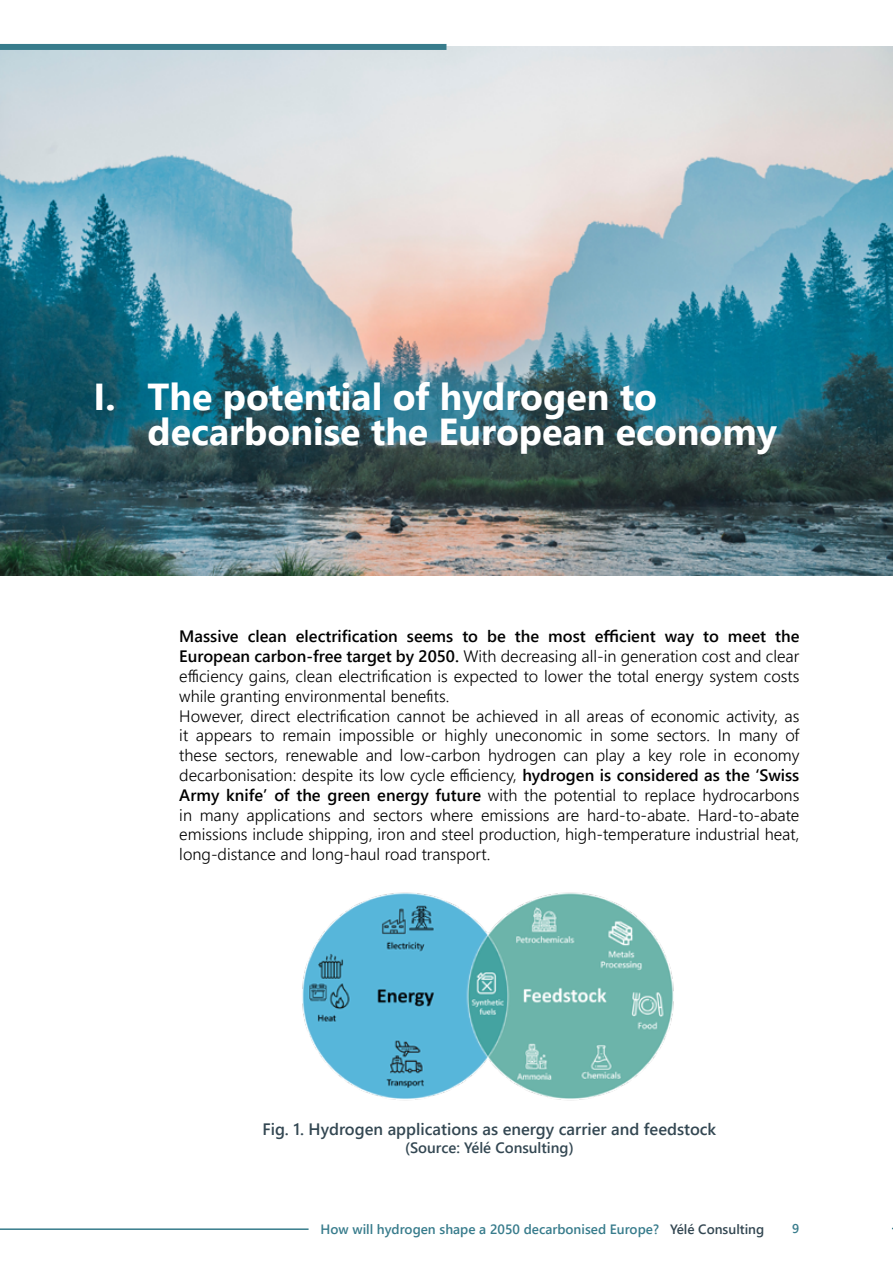
<style>
.page{position:relative;width:893px;height:1263px;background:#fff}
.page>*{position:absolute;margin:0;border:0;box-sizing:border-box;transform-origin:0 0}
.t1{font:700 37.5px/34.5px "Segoe UI";color:#fff}
.t2{font:300 16.5px/19.8px "Segoe UI";color:#000}
.t3{font:600 16.5px "Segoe UI";color:#334752}
.t4{font:600 15px "Segoe UI";color:#334752}
.t5{font:600 13.5px "Segoe UI";color:#387c8c}
.t6{font:600 12.75px "Segoe UI";color:#387c8c}
.s1{font-weight:600}
.s2{color:#334752}
</style>
<div class="page">
<img style="left:0;top:47px;width:893px;height:529px">
<div style="left:0;top:44px;width:446px;height:6px;background:#387c8c"></div>
<img style="left:302px;top:892px;width:372px;height:209px">
<hr style="left:0;top:1228px;width:309px;height:2px;background:#387c8c">
<h1 class="t1" style="left:148px;top:376px;width:631px;text-indent:-54px">I. The potential of hydrogen to decarbonise the European economy</h1>
<p class="t2" style="left:179px;top:625px;width:622px"><span class="s1">Massive clean electrification seems to be the most efficient way to meet the European carbon-free target by 2050.</span> With decreasing all-in generation cost and clear efficiency gains, clean electrification is expected to lower the total energy system costs while granting environmental benefits.<br>However, direct electrification cannot be achieved in all areas of economic activity, as it appears to remain impossible or highly uneconomic in some sectors. In many of these sectors, renewable and low-carbon hydrogen can play a key role in economy decarbonisation: despite its low cycle efficiency, <span class="s1">hydrogen is considered as the ‘Swiss Army knife’ of the green energy future</span> with the potential to replace hydrocarbons in many applications and sectors where emissions are hard-to-abate. Hard-to-abate emissions include shipping, iron and steel production, high-temperature industrial heat, long-distance and long-haul road transport.</p>
<p class="t3" style="left:262px;top:1113px;width:455px">Fig. 1. Hydrogen applications as energy carrier and feedstock</p>
<p class="t4" style="left:405px;top:1133px;width:170px">(Source: Yélé Consulting)</p>
<p class="t5" style="left:321px;top:1216px;width:445px">How will hydrogen shape a 2050 decarbonised Europe? <span class="s2">Yélé Consulting</span></p>
<p class="t6" style="left:792px;top:1216px;width:9px">9</p>
</div>
